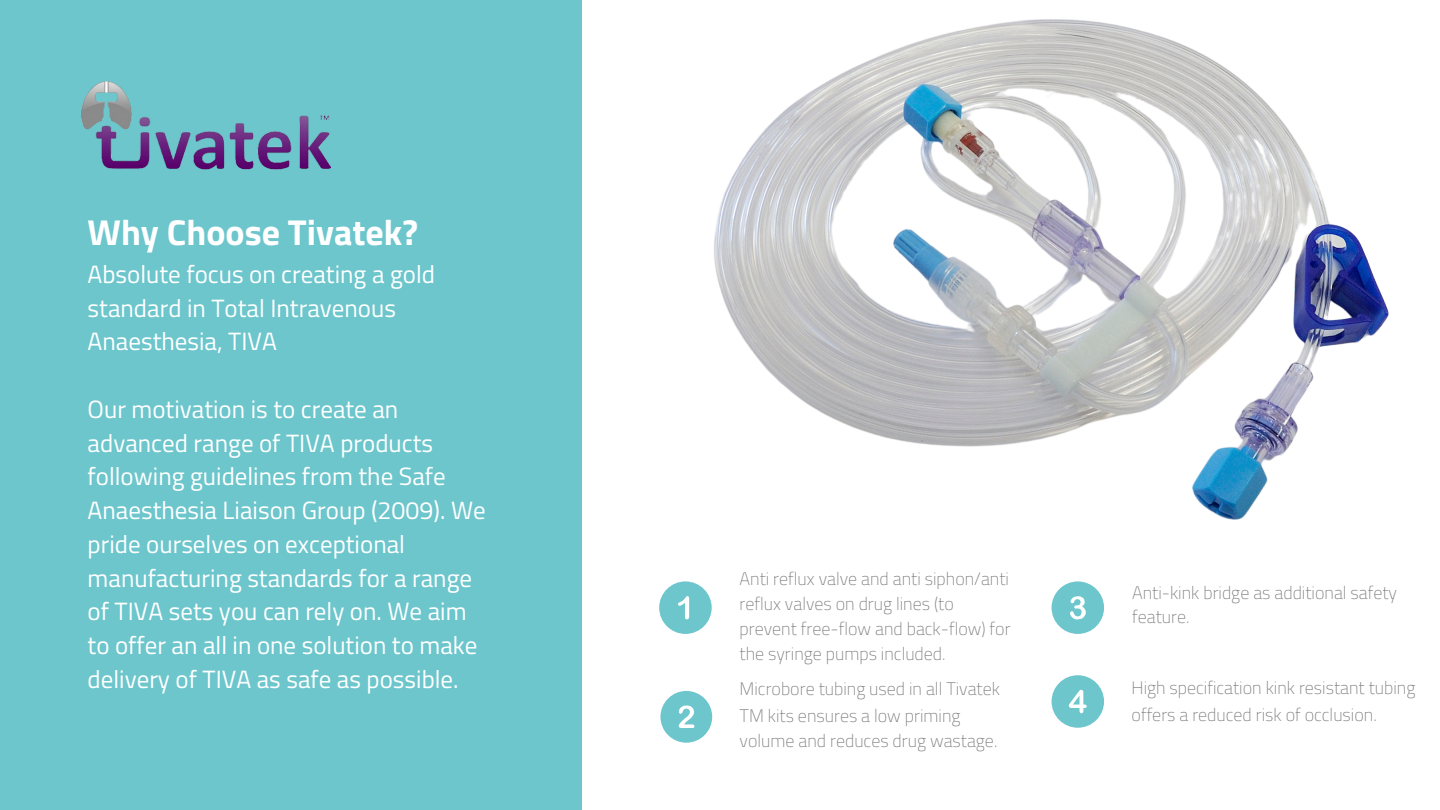
<style>
.page{position:relative;width:1440px;height:810px;background:#fff}
.page>*{position:absolute;margin:0;border:0;box-sizing:border-box;transform-origin:0 0}
.t1{font:700 36px "Titillium Web";color:#fff}
.t2{font:25px/33.8px "Titillium Web";color:#fff}
.t3{font:100 18px/24.8px "Titillium Web";color:#747373}
</style>
<div class="page">
<div style="left:0;top:0;width:581px;height:810px;background:#6cc6cc"></div>
<img style="left:81px;top:81px;width:250px;height:89px">
<div style="left:659px;top:581px;width:53px;height:53px;background:#6cc6cc;border-radius:26px"></div>
<svg style="left:678px;top:596px;width:11px;height:23px"></svg>
<div style="left:660px;top:691px;width:52px;height:52px;background:#6cc6cc;border-radius:50%"></div>
<svg style="left:679px;top:705px;width:15px;height:23px"></svg>
<div style="left:1052px;top:675px;width:52px;height:53px;background:#6cc6cc;border-radius:50%"></div>
<svg style="left:1069px;top:690px;width:18px;height:23px"></svg>
<div style="left:1052px;top:581px;width:52px;height:53px;background:#6cc6cc;border-radius:50%"></div>
<svg style="left:1070px;top:596px;width:16px;height:23px"></svg>
<img style="left:581px;top:0;width:808px;height:529px">
<h1 class="t1" style="left:88px;top:204px;width:332px">Why Choose Tivatek?</h1>
<h1 class="t2" style="left:88px;top:257px;width:349px">Absolute focus on creating a gold standard in Total Intravenous<br>Anaesthesia, TIVA</h1>
<p class="t2" style="left:88px;top:392px;width:400px">Our motivation is to create an advanced range of TIVA products following guidelines from the Safe Anaesthesia Liaison Group (2009). We pride ourselves on exceptional manufacturing standards for a range of TIVA sets you can rely on. We aim to offer an all in one solution to make delivery of TIVA as safe as possible.</p>
<p class="t3" style="left:740px;top:566px;width:273px">Anti reflux valve and anti siphon/anti reflux valves on drug lines (to prevent free-flow and back-flow) for the syringe pumps included.</p>
<p class="t3" style="left:740px;top:676px;width:262px">Microbore tubing used in all Tivatek</p>
<p class="t3" style="left:740px;top:703px;width:222px">TM kits ensures a low priming</p>
<p class="t3" style="left:740px;top:728px;width:259px">volume and reduces drug wastage.</p>
<p class="t3" style="left:1132px;top:580px;width:266px">Anti-kink bridge as additional safety feature.</p>
<p class="t3" style="left:1132px;top:675px;width:285px">High specification kink resistant tubing</p>
<p class="t3" style="left:1132px;top:702px;width:247px">offers a reduced risk of occlusion.</p>
</div>
